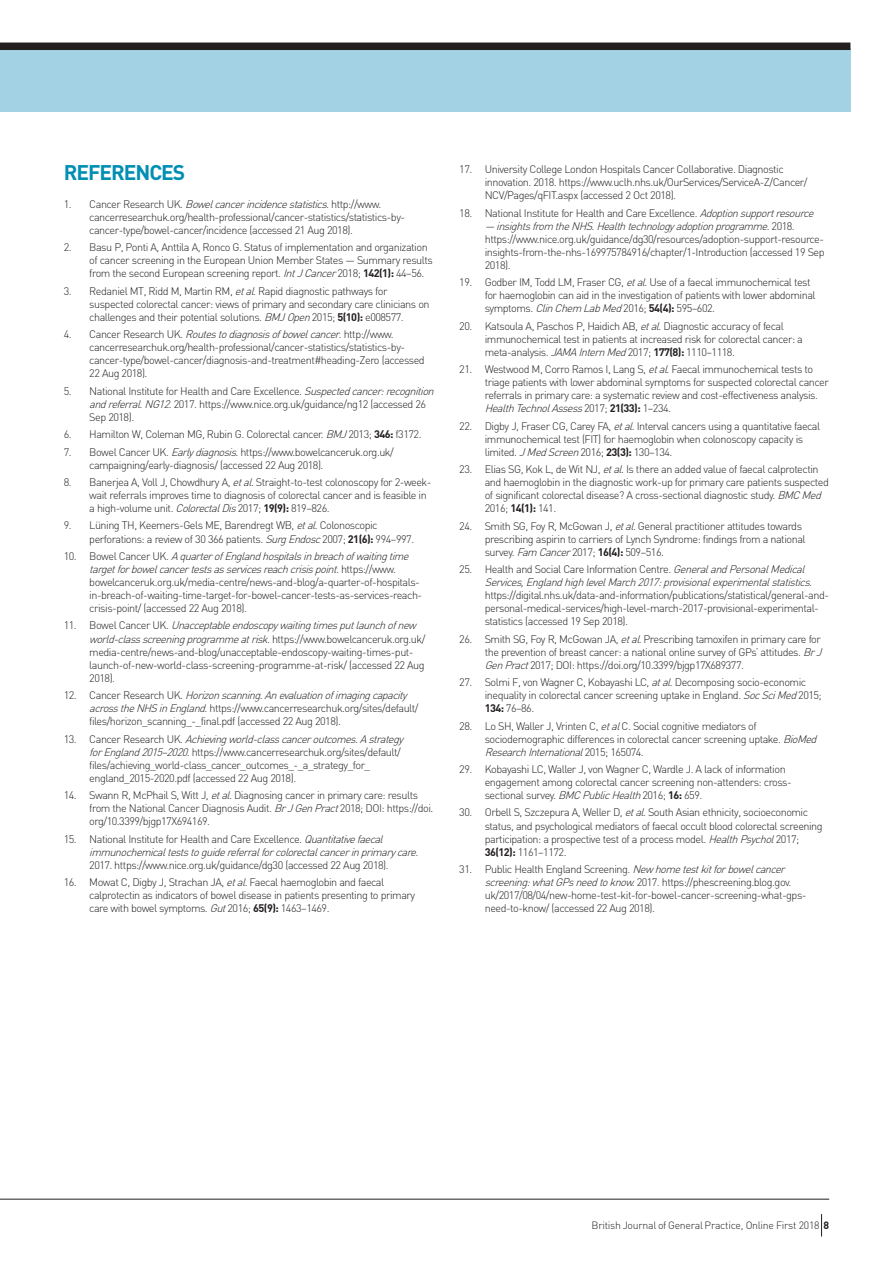
<style>
.page{position:relative;width:893px;height:1263px;background:#fff}
.page>*{position:absolute;margin:0;border:0;box-sizing:border-box;transform-origin:0 0}
.t1{font:700 21px "DIN";letter-spacing:-.05em;color:#008fb3}
.t2{font:300 10.8px/13px "DIN";letter-spacing:-.045em;color:#231f20}
.t3{font:italic 300 10.8px/13px "DIN";color:#231f20}
.t4{font:300 10.5px "DIN";letter-spacing:-.025em;color:#231f20}
.s1{font-style:italic}
.s2{font-weight:700}
.s3{font-style:normal}
</style>
<div class="page">
<div style="left:0;top:48px;width:850px;height:64px;background:#a2d2e3"></div>
<div style="left:0;top:43px;width:850px;height:7px;background:#231f20"></div>
<hr style="left:0;top:1199px;width:829px;height:1px;background:#231f20">
<svg style="left:821px;top:1214px;width:1px;height:22px"></svg>
<h1 class="t1" style="left:64px;top:159px;width:123px">REFERENCES</h1>
<p class="t2" style="left:89px;top:197px;width:317px;text-indent:-26px">1 . C a n c e r R e s e a rc h U K . <span class="s1">Bowelcancerincidencestatistics.</span>h t t p : //www. cancerresearchuk.org/health-professional/cancer-statistics/statistics-by&shy;cancer-type/bowel-cancer/incidence (accessed 21 Aug 2018).</p>
<p class="t2" style="left:89px;top:241px;width:345px;text-indent:-26px">2. Basu P, Ponti A, Anttila A, Ronco G. Status of implementation and organization of cancer screening in the European Union Member States — Summary results from the second European screening report. <span class="s1">IntJCancer</span>2018; <span class="s2">142(1):</span> 44–56.</p>
<p class="t2" style="left:89px;top:284px;width:342px;text-indent:-26px">3. Redaniel MT, Ridd M, Martin RM, <span class="s1">etal</span>. Rapid diagnostic pathways for suspected colorectal cancer: views of primary and secondary care clinicians on challenges and their potential solutions. <span class="s1">BMJOpen</span>2015; <span class="s2">5(10):</span> e008577.</p>
<p class="t2" style="left:89px;top:328px;width:337px;text-indent:-26px">4. Cancer Research UK. <span class="s1">Routestodiagnosisofbowelcancer</span>. http://www. cancerresearchuk.org/health-professional/cancer-statistics/statistics-by&shy;cancer-type/bowel-cancer/diagnosis-and-treatment#heading-Zero (accessed 22 Aug 2018).</p>
<p class="t2" style="left:89px;top:384px;width:349px;text-indent:-26px">5. National Institute for Health and Care Excellence. <span class="s1">Suspectedcancer:recognition andreferral.NG12</span>. 2017. https://www.nice.org.uk/guidance/ng12 (accessed 26<br>Sep 2018).</p>
<p class="t2" style="left:64px;top:428px;width:359px">6. Hamilton W, Coleman MG, Rubin G. Colorectal cancer. <span class="s1">BMJ</span>2013; <span class="s2">346:</span> f3172.</p>
<p class="t2" style="left:89px;top:445px;width:306px;text-indent:-26px">7. Bowel Cancer UK. <span class="s1">Earlydiagnosis.</span>https://www.bowelcanceruk.org.uk/ campaigning/early-diagnosis/ (accessed 22 Aug 2018).</p>
<p class="t2" style="left:89px;top:475px;width:344px;text-indent:-26px">8. Banerjea A, Voll J, Chowdhury A, <span class="s1">etal.</span>Straight-to-test colonoscopy for 2-week&shy;wait referrals improves time to diagnosis of colorectal cancer and is feasible in a high-volume unit. <span class="s1">ColorectalDis</span>2017; <span class="s2">19(9):</span> 819–826.</p>
<p class="t2" style="left:89px;top:519px;width:326px;text-indent:-26px">9. Lüning TH, Keemers-Gels ME, Barendregt WB, <span class="s1">etal</span>. Colonoscopic perforations: a review of 30 366 patients. <span class="s1">SurgEndosc</span>2007; <span class="s2">21(6):</span> 994–997.</p>
<p class="t2" style="left:89px;top:549px;width:334px;text-indent:-26px">1 0 . B o w e l C a n c e r U K . <span class="s1">AquarterofEnglandhospitalsinbreachofwaitingtime targetforbowelcancertestsasservicesreachcrisispoint.</span>h t t p s : //www . bowelcanceruk.org.uk/media-centre/news-and-blog/a-quarter-of-hospitals&shy;in-breach-of-waiting-time-target-for-bowel-cancer-tests-as-services-reach&shy;crisis-point/ (accessed 22 Aug 2018).</p>
<p class="t2" style="left:89px;top:619px;width:338px;text-indent:-26px">1 1 . B o w e l C a n c e r U K . <span class="s1">Unacceptableendoscopywaitingtimesputlaunchofnew world-classscreeningprogrammeatrisk.</span>https://www.bowelcanceruk.org.uk/ media-centre/news-and-blog/unacceptable-endoscopy-waiting-times-put&shy;launch-of-new-world-class-screening-programme-at-risk/ (accessed 22 Aug 2018).</p>
<p class="t2" style="left:89px;top:688px;width:331px;text-indent:-26px">1 2 . C a n c e r R e s e a rc h U K . <span class="s1">Horizonscanning.Anevaluationofimagingcapacity acrosstheNHSinEngland.</span>https://www.cancerresearchuk.org/sites/default/ files/horizon_scanning_-_final.pdf (accessed 22 Aug 2018).</p>
<p class="t2" style="left:89px;top:732px;width:319px;text-indent:-26px">1 3 . C a n c e r R e s e a rc h U K . <span class="s1">Achievingworld-classcanceroutcomes.Astrategy forEngland2015–2020.</span>https://www.cancerresearchuk.org/sites/default/ files/achieving_world-class_cancer_outcomes_-_a_strategy_for_ england_2015-2020.pdf (accessed 22 Aug 2018).</p>
<p class="t2" style="left:89px;top:788px;width:346px;text-indent:-26px">14. Swann R, McPhail S, Witt J, <span class="s1">etal.</span>Diagnosing cancer in primary care: results from the National Cancer Diagnosis Audit. <span class="s1">BrJGenPract</span>2018; DOI: https://doi. org/10.3399/bjgp17X694169.</p>
<p class="t3" style="left:89px;top:832px;width:334px;text-indent:-26px"><span class="s3">15. National Institute for Health and Care Excellence.</span> Quantitativefaecal immunochemicalteststoguidereferralforcolorectalcancerinprimarycare.</p>
<p class="t2" style="left:89px;top:858px;width:301px">2017. https://www.nice.org.uk/guidance/dg30 (accessed 22 Aug 2018).</p>
<p class="t2" style="left:89px;top:875px;width:327px;text-indent:-26px">16. Mowat C, Digby J, Strachan JA, <span class="s1">etal.</span>Faecal haemoglobin and faecal calprotectin as indicators of bowel disease in patients presenting to primary care with bowel symptoms. <span class="s1">Gut</span>2016; <span class="s2">65(9):</span> 1463–1469.</p>
<p class="t2" style="left:485px;top:163px;width:324px;text-indent:-26px">17. University College London Hospitals Cancer Collaborative. Diagnostic innovation. 2018. https://www.uclh.nhs.uk/OurServices/ServiceA-Z/Cancer/<br>NCV/Pages/qFIT.aspx (accessed 2 Oct 2018).</p>
<p class="t2" style="left:459px;top:206px;width:359px">18. National Institute for Health and Care Excellence. <span class="s1">Adoptionsupportresource</span></p>
<p class="t2" style="left:485px;top:219px;width:341px"><span class="s1">— insightsfrom theNHS.Healthtechnologyadoptionprogramme</span>. 2 0 1 8 . https://www.nice.org.uk/guidance/dg30/resources/adoption-support-resource&shy;insights-from-the-nhs-169975784916/chapter/1-Introduction (accessed 19 Sep 2018).</p>
<p class="t2" style="left:485px;top:276px;width:332px;text-indent:-26px">19. Godber IM, Todd LM, Fraser CG, <span class="s1">etal</span>. Use of a faecal immunochemical test for haemoglobin can aid in the investigation of patients with lower abdominal symptoms. <span class="s1">ClinChem LabMed</span>2016; <span class="s2">54(4):</span> 595–602.</p>
<p class="t2" style="left:485px;top:319px;width:320px;text-indent:-26px">20. Katsoula A, Paschos P, Haidich AB, <span class="s1">etal</span>. Diagnostic accuracy of fecal immunochemical test in patients at increased risk for colorectal cancer: a meta-analysis. <span class="s1">JAMAInternMed</span>2017; <span class="s2">177(8):</span> 1110–1118.</p>
<p class="t2" style="left:485px;top:363px;width:346px;text-indent:-26px">21. Westwood M, Corro Ramos I, Lang S, <span class="s1">etal</span>. Faecal immunochemical tests to triage patients with lower abdominal symptoms for suspected colorectal cancer referrals in primary care: a systematic review and cost-effectiveness analysis.<br><span class="s1">HealthTechnolAssess</span>2 0 1 7 ; <span class="s2">2 1 ( 3 3 ) :</span> 1 – 2 3 4 .</p>
<p class="t2" style="left:485px;top:419px;width:337px;text-indent:-26px">22. Digby J, Fraser CG, Carey FA, <span class="s1">etal</span>. Interval cancers using a quantitative faecal immunochemical test (FIT) for haemoglobin when colonoscopy capacity is limited. <span class="s1">JMedScreen</span>2016; <span class="s2">23(3):</span> 130–134.</p>
<p class="t2" style="left:485px;top:463px;width:346px;text-indent:-26px">23. Elias SG, Kok L, de Wit NJ, <span class="s1">etal</span>. Is there an added value of faecal calprotectin and haemoglobin in the diagnostic work-up for primary care patients suspected of significant colorectal disease? A cross-sectional diagnostic study. <span class="s1">BMCMed </span>2016; <span class="s2">14(1):</span> 141.</p>
<p class="t2" style="left:485px;top:519px;width:322px;text-indent:-26px">24. Smith SG, Foy R, McGowan J, <span class="s1">etal.</span>General practitioner attitudes towards prescribing aspirin to carriers of Lynch Syndrome: findings from a national survey. <span class="s1">Fam Cancer</span>2017; <span class="s2">16(4):</span> 509–516.</p>
<p class="t3" style="left:485px;top:563px;width:332px;text-indent:-26px"><span class="s3">25. Health and Social Care Information Centre.</span> GeneralandPersonalMedical<br>Services,EnglandhighlevelMarch2017:provisionalexperimentalstatistics.</p>
<p class="t2" style="left:485px;top:589px;width:346px">https://digital.nhs.uk/data-and-information/publications/statistical/general-and&shy;personal-medical-services/high-level-march-2017-provisional-experimental&shy;statistics (accessed 19 Sep 2018).</p>
<p class="t2" style="left:485px;top:632px;width:342px;text-indent:-26px">26. Smith SG, Foy R, McGowan JA, <span class="s1">etal</span>. Prescribing tamoxifen in primary care for the prevention of breast cancer: a national online survey of GPs’ attitudes. <span class="s1">BrJ<br>GenPract</span>2017; DOI: https://doi.org/10.3399/bjgp17X689377.</p>
<p class="t2" style="left:485px;top:676px;width:339px;text-indent:-26px">27. Solmi F, von Wagner C, Kobayashi LC, <span class="s1">atal</span>. Decomposing socio-economic inequality in colorectal cancer screening uptake in England. <span class="s1">SocSciMed</span>2015;<br><span class="s2">134:</span> 76–86.</p>
<p class="t2" style="left:485px;top:719px;width:337px;text-indent:-26px">28. Lo SH, Waller J, Vrinten C, <span class="s1">etal</span>C. Social cognitive mediators of sociodemographic differences in colorectal cancer screening uptake. <span class="s1">BioMed<br>ResearchInternational</span>2 0 1 5 ; 1 6 5 0 7 4 .</p>
<p class="t2" style="left:485px;top:762px;width:308px;text-indent:-26px">29. Kobayashi LC, Waller J, von Wagner C, Wardle J. A lack of information engagement among colorectal cancer screening non-attenders: cross&shy;sectional survey. <span class="s1">BMCPublicHealth</span>2016; <span class="s2">16:</span> 659.</p>
<p class="t2" style="left:485px;top:806px;width:339px;text-indent:-26px">30. Orbell S, Szczepura A, Weller D, <span class="s1">etal</span>. South Asian ethnicity, socioeconomic status, and psychological mediators of faecal occult blood colorectal screening participation: a prospective test of a process model. <span class="s1">HealthPsychol</span>2017; <span class="s2">36(12):</span> 1161–1172.</p>
<p class="t2" style="left:485px;top:862px;width:323px;text-indent:-26px">31. Public Health England Screening. <span class="s1">Newhometestkitforbowelcancer screening:whatGPsneedtoknow.</span>2017. https://phescreening.blog.gov. uk/2017/08/04/new-home-test-kit-for-bowel-cancer-screening-what-gps&shy;need-to-know/ (accessed 22 Aug 2018).</p>
<p class="t4" style="left:592px;top:1218px;width:239px">British Journal of General Practice, Online First 2018 <span class="s2">8</span></p>
</div>
